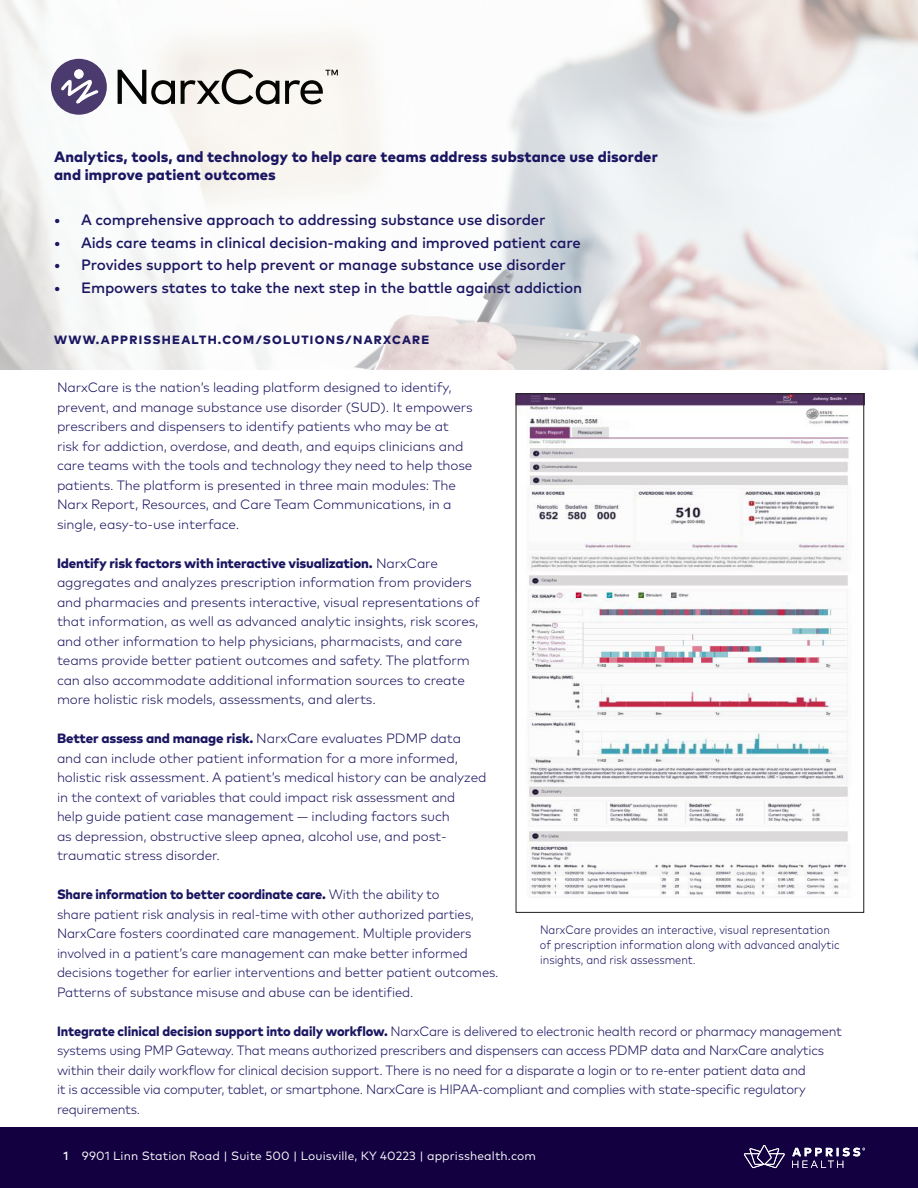
<style>
.page{position:relative;width:918px;height:1188px;background:#fff}
.page>*{position:absolute;margin:0;border:0;box-sizing:border-box;transform-origin:0 0}
.t1{font:500 15px "Mark OT";letter-spacing:-.01em;color:#1b1661}
.Document_Eyebrow{font:800 15px "Mark OT";letter-spacing:.01em;color:#1b1661}
.t2{font:300 13.5px/19.5px "Mark OT";letter-spacing:-.01em;color:#1b1661}
.t3{font:300 13.5px/19.5px "Mark OT";letter-spacing:-.01em;color:#1b1661;scale:.96 1}
.t4{font:800 13.5px "Mark OT";letter-spacing:-.01em;color:#1b1661;scale:.96 1}
.t5{font:800 13.5px "Mark OT";letter-spacing:-.01em;color:#1b1661}
.Callout_Small__Light{font:300 12.15px/14.9px "Mark OT";color:#1b1661;scale:.9 1}
.t6{font:12px "Mark OT";letter-spacing:.01em;color:#fff}
.Document_Eyebrow-2{font:800 12px "Mark OT";letter-spacing:.105em;color:#1b1661}
.t7{font:500 12px "Mark OT";color:#fff}
.s1{font-weight:800}
.s2{font-weight:300}
</style>
<div class="page">
<img style="left:0;top:0;width:918px;height:369px">
<div style="left:0;top:1127px;width:918px;height:61px;background:#120041"></div>
<svg style="left:744px;top:1145px;width:41px;height:23px"></svg>
<svg style="left:792px;top:1148px;width:73px;height:20px"></svg>
<svg style="left:118px;top:70px;width:57px;height:34px"></svg>
<svg style="left:181px;top:69px;width:98px;height:35px"></svg>
<svg style="left:285px;top:70px;width:53px;height:34px"></svg>
<div style="left:51px;top:59px;width:56px;height:56px;background:#4a3a6e;border-radius:50%"></div>
<svg style="left:41px;top:76px;width:59px;height:53px"></svg>
<div style="left:74px;top:69px;width:10px;height:10px;background:#fff;border-radius:4px"></div>
<div style="left:74px;top:69px;width:10px;height:10px;border:1px solid #fff;border-radius:4px"></div>
<img style="left:518px;top:395px;width:344px;height:502px">
<p class="Document_Eyebrow" style="left:54px;top:147px;width:605px">Analytics, tools, and technology to help care teams address substance use disorder</p>
<p class="Document_Eyebrow" style="left:54px;top:165px;width:223px">and improve patient outcomes</p>
<p class="t1" style="left:54px;top:210px;width:493px">• A comprehensive approach to addressing substance use disorder</p>
<p class="t1" style="left:54px;top:233px;width:528px">• Aids care teams in clinical decision-making and improved patient care</p>
<p class="t1" style="left:54px;top:255px;width:513px">• Provides support to help prevent or manage substance use disorder</p>
<p class="t1" style="left:54px;top:278px;width:530px">• Empowers states to take the next step in the battle against addiction</p>
<p class="Document_Eyebrow-2" style="left:54px;top:332px;width:377px">WWW.APPRISSHEALTH.COM/SOLUTIONS/NARXCARE</p>
<p class="t2" style="left:57px;top:377px;width:417px">NarxCare is the nation’s leading platform designed to identify, prevent, and manage substance use disorder (SUD). It empowers prescribers and dispensers to identify patients who may be at risk for addiction, overdose, and death, and equips clinicians and care teams with the tools and technology they need to help those patients. The platform is presented in three main modules: The Narx Report, Resources, and Care Team Communications, in a single, easy-to-use interface.</p>
<p class="t2" style="left:57px;top:553px;width:425px"><span class="s1">Identify risk factors with interactive visualization.</span> NarxCare aggregates and analyzes prescription information from providers and pharmacies and presents interactive, visual representations of that information, as well as advanced analytic insights, risk scores, and other information to help physicians, pharmacists, and care teams provide better patient outcomes and safety. The platform can also accommodate additional information sources to create more holistic risk models, assessments, and alerts.</p>
<p class="t5" style="left:57px;top:729px;width:406px">Better assess and manage risk. <span class="s2">NarxCare evaluates PDMP data</span></p>
<p class="t2" style="left:57px;top:748px;width:402px">and can include other patient information for a more informed,</p>
<p class="t2" style="left:57px;top:767px;width:431px">holistic risk assessment. A patient’s medical history can be analyzed in the context of variables that could impact risk assessment and<br>help guide patient case management — including factors such<br>as depression, obstructive sleep apnea, alcohol use, and post&shy;traumatic stress disorder.</p>
<p class="t4" style="left:57px;top:885px;width:400px">Share information to better coordinate care. <span class="s2">With the ability to</span></p>
<p class="t3" style="left:57px;top:904px;width:436px">share patient risk analysis in real-time with other authorized parties,</p>
<p class="t3" style="left:57px;top:923px;width:433px">NarxCare fosters coordinated care management. Multiple providers</p>
<p class="t3" style="left:57px;top:943px;width:462px">involved in a patient’s care management can make better informed decisions together for earlier interventions and better patient outcomes.<br>Patterns of substance misuse and abuse can be identified.</p>
<p class="t3" style="left:57px;top:1021px;width:819px"><span class="s1">Integrate clinical decision support into daily workflow.</span> NarxCare is delivered to electronic health record or pharmacy management systems using PMP Gateway. That means authorized prescribers and dispensers can access PDMP data and NarxCare analytics within their daily workflow for clinical decision support. There is no need for a disparate a login or to re-enter patient data and<br>it is accessible via computer, tablet, or smartphone. NarxCare is HIPAA-compliant and complies with state-specific regulatory requirements.</p>
<p class="Callout_Small__Light" style="left:540px;top:922px;width:334px">NarxCare provides an interactive, visual representation of prescription information along with advanced analytic insights, and risk assessment.</p>
<p class="t7" style="left:63px;top:1148px;width:6px">1</p>
<p class="t6" style="left:82px;top:1149px;width:456px">9901 Linn Station Road | Suite 500 | Louisville, KY 40223 | apprisshealth.com</p>
</div>
